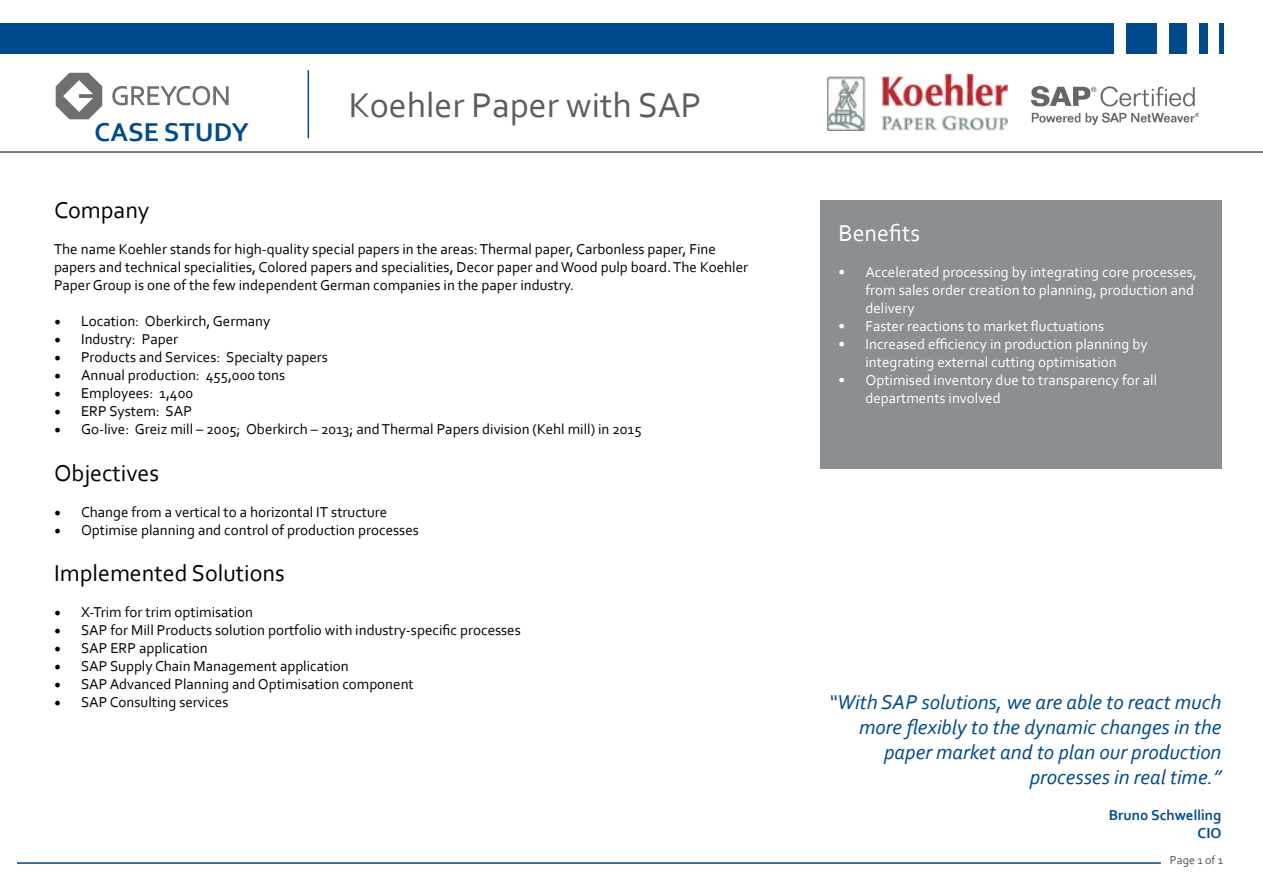
<style>
.page{position:relative;width:1263px;height:893px;background:#fff}
.page>*{position:absolute;margin:0;border:0;box-sizing:border-box;transform-origin:0 0}
.t1{font:36px "Corbel";color:#595c61}
.t2{font:700 27px "Corbel";color:#004a8c}
.t3{font:24px "Corbel";color:#000}
.t4{font:24px "Corbel";color:#fff}
.t5{font:italic 21px/25.2px "Corbel";color:#004a8c;text-align:right}
.t6{font:15px/18px "Corbel";color:#000}
.t7{font:15px/18px "Corbel";color:#fff}
.t8{font:700 15px/18px "Corbel";color:#004a8c;text-align:right}
.t9{font:12px "Corbel";color:#525251}
.s1{font-family:"Minion Pro";font-size:18px}
</style>
<div class="page">
<div style="left:0;top:23px;width:1113px;height:31px;background:#004a8c"></div>
<div style="left:1126px;top:23px;width:31px;height:31px;background:#004a8c"></div>
<div style="left:1169px;top:23px;width:17px;height:31px;background:#004a8c"></div>
<div style="left:1199px;top:23px;width:9px;height:31px;background:#004a8c"></div>
<div style="left:1219px;top:23px;width:5px;height:31px;background:#004a8c"></div>
<hr style="left:1262px;top:23px;width:1px;height:31px;background:#004a8c">
<hr style="left:17px;top:862px;width:1144px;height:2px;background:#004a8c">
<svg style="left:112px;top:86px;width:117px;height:19px"></svg>
<svg style="left:56px;top:73px;width:46px;height:46px"></svg>
<hr style="left:0;top:151px;width:1263px;height:2px;background:#525251">
<hr style="left:308px;top:70px;width:1px;height:68px;background:#004a8c">
<div style="left:820px;top:200px;width:401px;height:269px;background:#8b8f91"></div>
<img style="left:828px;top:75px;width:180px;height:55px">
<img style="left:1031px;top:86px;width:167px;height:39px">
<h2 class="t2" style="left:95px;top:116px;width:156px">CASE STUDY</h2>
<h1 class="t1" style="left:349px;top:83px;width:354px">Koehler Paper with SAP</h1>
<h3 class="t3" style="left:54px;top:195px;width:97px">Company</h3>
<p class="t6" style="left:54px;top:239px;width:696px">The name Koehler stands for high-quality special papers in the areas: Thermal paper, Carbonless paper, Fine papers and technical specialities, Colored papers and specialities, Decor paper and Wood pulp board. The Koehler<br>Paper Group is one of the few independent German companies in the paper industry.</p>
<p class="t6" style="left:54px;top:311px;width:218px"><span class="s1">•</span> Location: Oberkirch, Germany</p>
<p class="t6" style="left:54px;top:329px;width:126px"><span class="s1">•</span> Industry: Paper</p>
<p class="t6" style="left:54px;top:347px;width:275px"><span class="s1">•</span> Products and Services: Specialty papers</p>
<p class="t6" style="left:54px;top:365px;width:233px"><span class="s1">•</span> Annual production: 455,000 tons</p>
<p class="t6" style="left:54px;top:383px;width:141px"><span class="s1">•</span> Employees: 1,400</p>
<p class="t6" style="left:54px;top:401px;width:139px"><span class="s1">•</span> ERP System: SAP</p>
<p class="t6" style="left:54px;top:419px;width:589px"><span class="s1">•</span> Go-live: Greiz mill – 2005; Oberkirch – 2013; and Thermal Papers division (Kehl mill) in 2015</p>
<h3 class="t3" style="left:54px;top:458px;width:107px">Objectives</h3>
<p class="t6" style="left:54px;top:502px;width:335px"><span class="s1">•</span> Change from a vertical to a horizontal IT structure</p>
<p class="t6" style="left:54px;top:520px;width:366px"><span class="s1">•</span> Optimise planning and control of production processes</p>
<h3 class="t3" style="left:54px;top:558px;width:232px">Implemented Solutions</h3>
<p class="t6" style="left:54px;top:603px;width:201px"><span class="s1">•</span> X-Trim for trim optimisation</p>
<p class="t6" style="left:54px;top:621px;width:468px"><span class="s1">•</span> SAP for Mill Products solution portfolio with industry-specific processes</p>
<p class="t6" style="left:54px;top:639px;width:155px"><span class="s1">•</span> SAP ERP application</p>
<p class="t6" style="left:54px;top:657px;width:296px"><span class="s1">•</span> SAP Supply Chain Management application</p>
<p class="t6" style="left:54px;top:675px;width:361px"><span class="s1">•</span> SAP Advanced Planning and Optimisation component</p>
<p class="t6" style="left:54px;top:693px;width:176px"><span class="s1">•</span> SAP Consulting services</p>
<h3 class="t5" style="left:829px;top:689px;width:394px">“With SAP solutions, we are able to react much more flexibly to the dynamic changes in the paper market and to plan our production processes in real time.”</h3>
<p class="t8" style="left:1109px;top:806px;width:114px">Bruno Schwelling<br>CIO</p>
<h3 class="t4" style="left:838px;top:218px;width:83px">Benefits</h3>
<p class="t7" style="left:865px;top:262px;width:333px;text-indent:-27px">• Accelerated processing by integrating core processes, from sales order creation to planning, production and delivery</p>
<p class="t7" style="left:838px;top:316px;width:267px">• Faster reactions to market fluctuations</p>
<p class="t7" style="left:838px;top:334px;width:311px;text-align:center">• Increased efficiency in production planning by integrating external cutting optimisation</p>
<p class="t7" style="left:865px;top:370px;width:293px;text-indent:-27px">• Optimised inventory due to transparency for all departments involved</p>
<p class="t9" style="left:1170px;top:852px;width:55px">Page 1 of 1</p>
</div>
